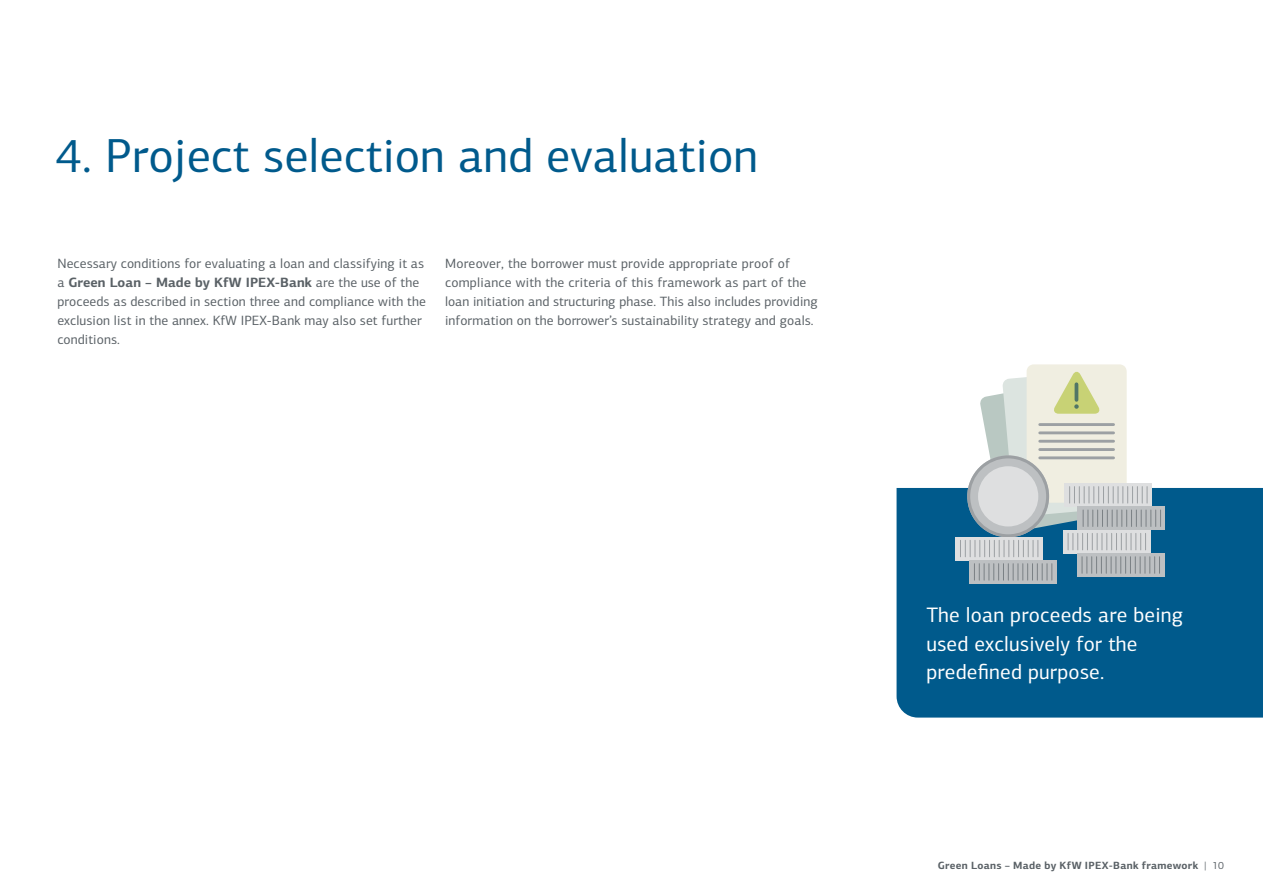
<style>
.page{position:relative;width:1263px;height:893px;background:#fff}
.page>*{position:absolute;margin:0;border:0;box-sizing:border-box;transform-origin:0 0}
.t1{font:48px "KFW Centro Sans";color:#005a8c}
.t2{font:21px/28.7px "KFW Centro Sans";letter-spacing:.01em;color:#fff}
.t3{font:13.5px/19.2px "KFW Centro Sans";letter-spacing:.005em;color:#5a6166}
.t4{font:700 10.5px "KFW Centro Sans";letter-spacing:.03em;color:#5a6166}
.s1{font-weight:700}
.s2{font-weight:400}
</style>
<div class="page">
<div style="left:896px;top:488px;width:367px;height:230px;background:#005a8c"></div>
<div style="left:1077px;top:507px;width:88px;height:23px;background:#bdc0c2"></div>
<div style="left:1077px;top:553px;width:88px;height:24px;background:#bdc0c2"></div>
<div style="left:955px;top:537px;width:88px;height:23px;background:#dedfe0"></div>
<div style="left:969px;top:560px;width:88px;height:24px;background:#bdc0c2"></div>
<svg style="left:960px;top:364px;width:201px;height:216px"></svg>
<h1 class="t1" style="left:55px;top:127px;width:704px">4. Project selection and evaluation</h1>
<p class="t3" style="left:57px;top:254px;width:370px">Necessary conditions for evaluating a loan and classifying it as a <span class="s1">Green Loan – Made by KfW IPEX‑Bank</span> are the use of the proceeds as described in section three and compliance with the exclusion list in the annex. KfW IPEX‑Bank may also set further conditions.</p>
<p class="t3" style="left:445px;top:254px;width:374px">Moreover, the borrower must provide appropriate proof of compliance with the criteria of this framework as part of the loan initiation and structuring phase. This also includes providing information on the borrower’s sustainability strategy and goals.</p>
<h2 class="t2" style="left:926px;top:600px;width:259px">The loan proceeds are being used exclusively for the predefined purpose.</h2>
<p class="t4" style="left:938px;top:859px;width:288px">Green Loans – Made by KfW IPEX‑Bank framework <span class="s2">| 10</span></p>
</div>
